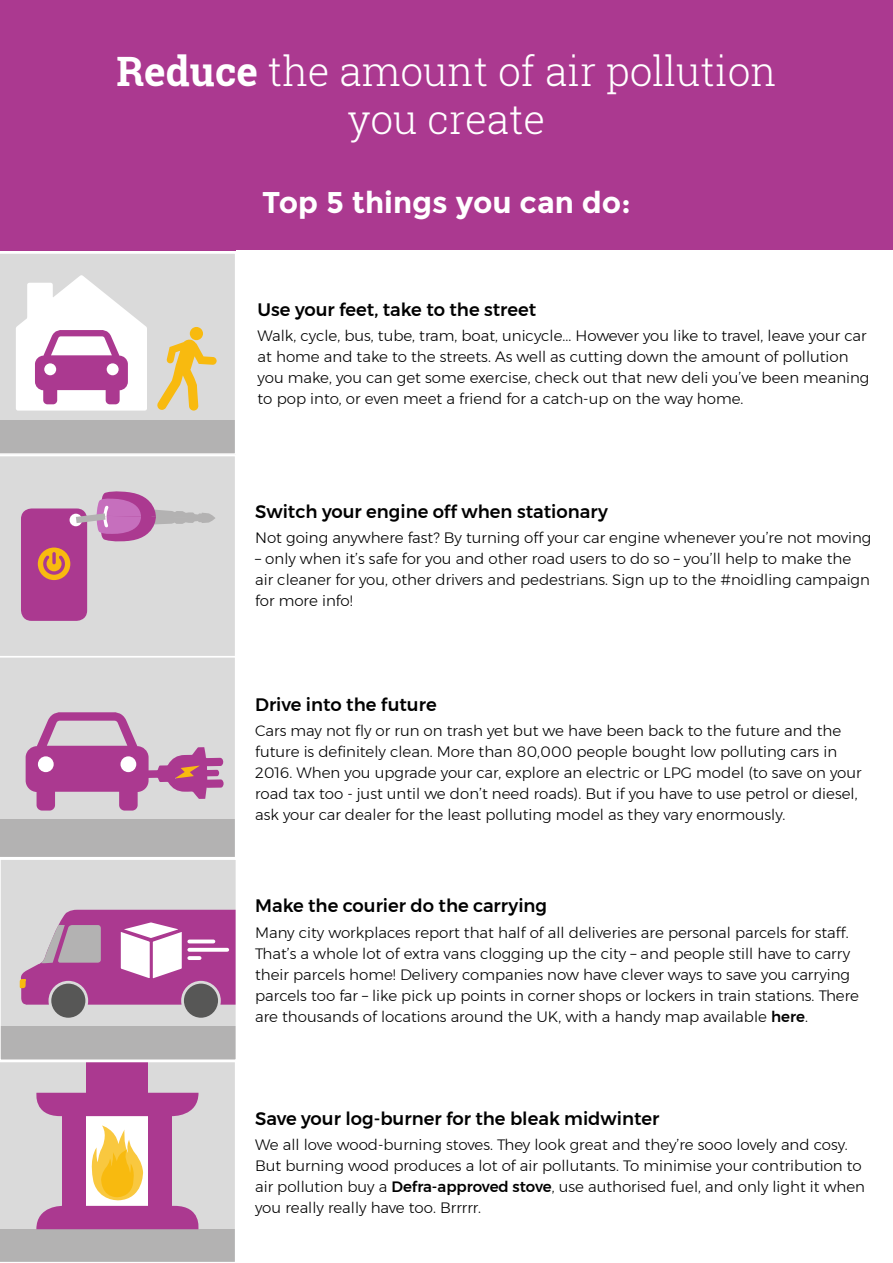
<style>
.page{position:relative;width:893px;height:1263px;background:#fff}
.page>*{position:absolute;margin:0;border:0;box-sizing:border-box;transform-origin:0 0}
.t1{font:300 40.5px/48.6px "Roboto Slab";color:#fff;text-align:center}
.t2{font:700 30px "Montserrat";color:#fff}
.t3{font:500 18px "Montserrat";color:#000}
.t4{font:300 15px/21px "Montserrat";color:#000}
.s1{font-weight:700}
.s2{font-weight:500}
</style>
<div class="page">
<div style="left:0;top:0;width:893px;height:251px;background:#ab3990"></div>
<svg style="left:0;top:254px;width:235px;height:200px"></svg>
<div style="left:0;top:859px;width:236px;height:201px;background:#dadada"></div>
<div style="left:0;top:1026px;width:236px;height:34px;background:#b3b2b2"></div>
<svg style="left:19px;top:910px;width:215px;height:108px"></svg>
<svg style="left:189px;top:939px;width:24px;height:4px"></svg>
<svg style="left:189px;top:948px;width:38px;height:4px"></svg>
<svg style="left:189px;top:956px;width:11px;height:4px"></svg>
<div style="left:0;top:858px;width:237px;height:203px;border:2px solid #fff"></div>
<svg style="left:0;top:657px;width:235px;height:200px;background:#cab4c4"></svg>
<svg style="left:0;top:1062px;width:235px;height:200px;background:#caa6b7"></svg>
<div style="left:0;top:456px;width:235px;height:200px;background:#dadada"></div>
<div style="left:21px;top:508px;width:66px;height:113px;background:#ab3990;border-radius:11px"></div>
<div style="left:70px;top:514px;width:12px;height:12px;background:#fff;border-radius:50%"></div>
<svg style="left:38px;top:547px;width:32px;height:33px"></svg>
<svg style="left:76px;top:490px;width:139px;height:52px;background:#c9a4c2"></svg>
<h1 class="t1" style="left:116px;top:46px;width:662px"><span class="s1">Reduce</span> the amount of air pollution you create</h1>
<h2 class="t2" style="left:262px;top:185px;width:370px">Top 5 things you can do:</h2>
<p class="t3" style="left:258px;top:295px;width:280px">Use your feet, take to the street</p>
<p class="t4" style="left:258px;top:325px;width:613px">Walk, cycle, bus, tube, tram, boat, unicycle... However you like to travel, leave your car at home and take to the streets. As well as cutting down the amount of pollution you make, you can get some exercise, check out that new deli you’ve been meaning to pop into, or even meet a friend for a catch-up on the way home.</p>
<p class="t3" style="left:255px;top:497px;width:354px">Switch your engine off when stationary</p>
<p class="t4" style="left:255px;top:527px;width:618px">Not going anywhere fast? By turning off your car engine whenever you’re not moving</p>
<p class="t4" style="left:255px;top:548px;width:616px">– only when it’s safe for you and other road users to do so – you’ll help to make the air cleaner for you, other drivers and pedestrians. Sign up to the #noidling campaign for more info!</p>
<p class="t3" style="left:255px;top:690px;width:183px">Drive into the future</p>
<p class="t4" style="left:255px;top:720px;width:608px">Cars may not fly or run on trash yet but we have been back to the future and the future is definitely clean. More than 80,000 people bought low polluting cars in 2016. When you upgrade your car, explore an electric or LPG model (to save on your road tax too - just until we don’t need roads). But if you have to use petrol or diesel, ask your car dealer for the least polluting model as they vary enormously.</p>
<p class="t3" style="left:255px;top:892px;width:293px">Make the courier do the carrying</p>
<p class="t4" style="left:255px;top:922px;width:605px">Many city workplaces report that half of all deliveries are personal parcels for staff.<br>That’s a whole lot of extra vans clogging up the city – and people still have to carry their parcels home! Delivery companies now have clever ways to save you carrying parcels too far – like pick up points in corner shops or lockers in train stations. There are thousands of locations around the UK, with a handy map available <span class="s2">here</span>.</p>
<p class="t3" style="left:255px;top:1104px;width:406px">Save your log-burner for the bleak midwinter</p>
<p class="t4" style="left:255px;top:1134px;width:611px">We all love wood-burning stoves. They look great and they’re sooo lovely and cosy.<br>But burning wood produces a lot of air pollutants. To minimise your contribution to air pollution buy a <span class="s2">Defra-approved stove</span>, use authorised fuel, and only light it when you really really have too. Brrrrr.</p>
</div>
